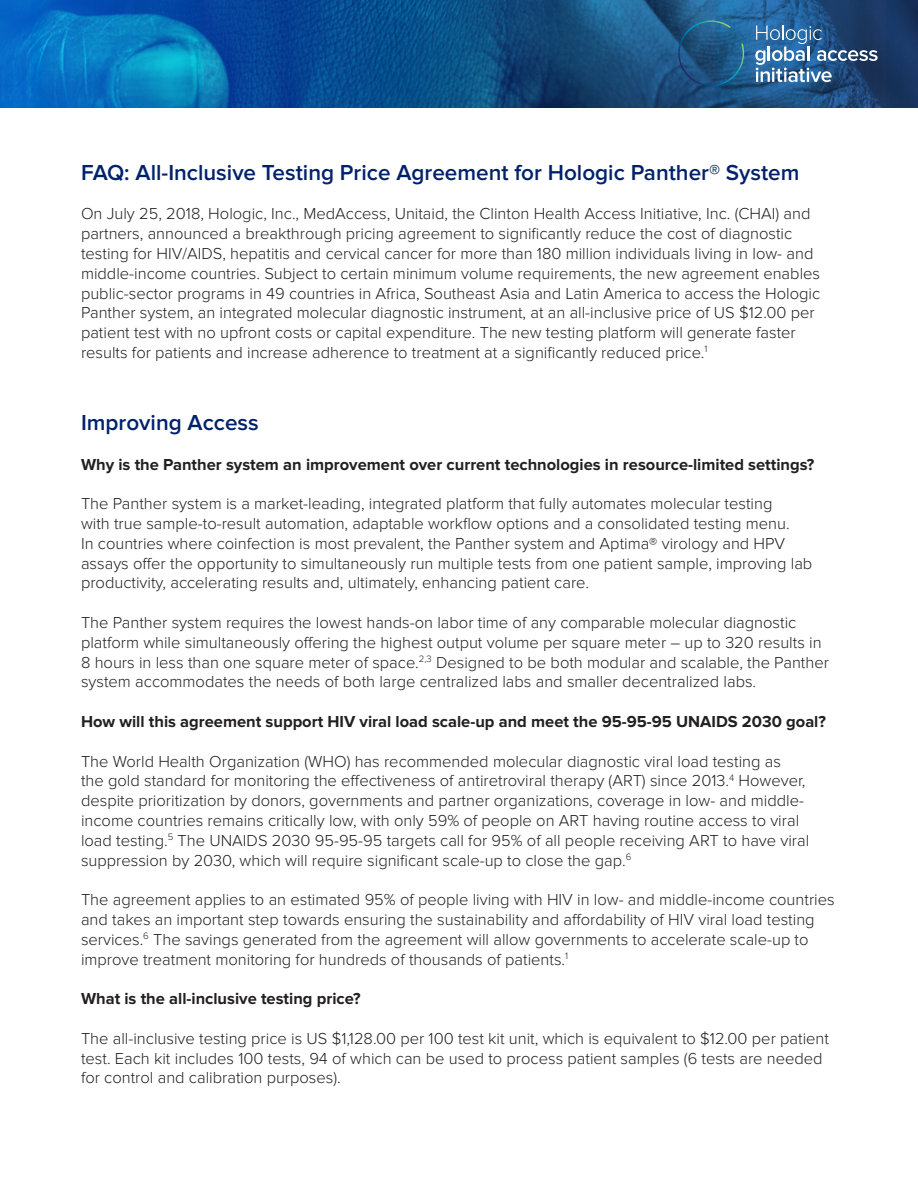
<style>
.page{position:relative;width:918px;height:1188px;background:#fff}
.page>*{position:absolute;margin:0;border:0;box-sizing:border-box;transform-origin:0 0}
.t1{font:600 22.5px "Proxima Nova";color:#00226b}
.t2{font:300 16.5px/19.8px "Proxima Nova";color:#231f20}
.t3{font:700 16.5px "Proxima Nova";color:#231f20}
</style>
<div class="page">
<img style="left:0;top:0;width:918px;height:108px">
<svg style="left:755px;top:26px;width:123px;height:56px;background:#4a729c"></svg>
<svg style="left:678px;top:20px;width:66px;height:66px;background:#1f5783"></svg>
<p class="t1" style="left:81px;top:159px;width:720px">FAQ: All-Inclusive Testing Price Agreement for Hologic Panther® System</p>
<p class="t2" style="left:81px;top:204px;width:741px">On July 25, 2018, Hologic, Inc., MedAccess, Unitaid, the Clinton Health Access Initiative, Inc. (CHAI) and partners, announced a breakthrough pricing agreement to significantly reduce the cost of diagnostic testing for HIV/AIDS, hepatitis and cervical cancer for more than 180 million individuals living in low- and middle-income countries. Subject to certain minimum volume requirements, the new agreement enables public-sector programs in 49 countries in Africa, Southeast Asia and Latin America to access the Hologic Panther system, an integrated molecular diagnostic instrument, at an all-inclusive price of US $12.00 per patient test with no upfront costs or capital expenditure. The new testing platform will generate faster results for patients and increase adherence to treatment at a significantly reduced price.<sup>1</sup></p>
<p class="t1" style="left:81px;top:410px;width:179px">Improving Access</p>
<p class="t3" style="left:81px;top:455px;width:735px">Why is the Panther system an improvement over current technologies in resource-limited settings?</p>
<p class="t2" style="left:81px;top:494px;width:733px">The Panther system is a market-leading, integrated platform that fully automates molecular testing<br>with true sample-to-result automation, adaptable workflow options and a consolidated testing menu.<br>In countries where coinfection is most prevalent, the Panther system and Aptima® virology and HPV assays offer the opportunity to simultaneously run multiple tests from one patient sample, improving lab productivity, accelerating results and, ultimately, enhancing patient care.</p>
<p class="t2" style="left:81px;top:613px;width:749px">The Panther system requires the lowest hands-on labor time of any comparable molecular diagnostic platform while simultaneously offering the highest output volume per square meter – up to 320 results in 8 hours in less than one square meter of space.<sup>2,3</sup> Designed to be both modular and scalable, the Panther system accommodates the needs of both large centralized labs and smaller decentralized labs.</p>
<p class="t3" style="left:81px;top:712px;width:747px">How will this agreement support HIV viral load scale-up and meet the 95-95-95 UNAIDS 2030 goal?</p>
<p class="t2" style="left:81px;top:751px;width:730px">The World Health Organization (WHO) has recommended molecular diagnostic viral load testing as<br>the gold standard for monitoring the effectiveness of antiretroviral therapy (ART) since 2013.<sup>4</sup> However, despite prioritization by donors, governments and partner organizations, coverage in low- and middle&shy;income countries remains critically low, with only 59% of people on ART having routine access to viral load testing.<sup>5</sup> The UNAIDS 2030 95-95-95 targets call for 95% of all people receiving ART to have viral suppression by 2030, which will require significant scale-up to close the gap.<sup>6</sup></p>
<p class="t2" style="left:81px;top:890px;width:755px">The agreement applies to an estimated 95% of people living with HIV in low- and middle-income countries and takes an important step towards ensuring the sustainability and affordability of HIV viral load testing services.<sup>6</sup> The savings generated from the agreement will allow governments to accelerate scale-up to improve treatment monitoring for hundreds of thousands of patients.<sup>1</sup></p>
<p class="t3" style="left:81px;top:989px;width:281px">What is the all-inclusive testing price?</p>
<p class="t2" style="left:81px;top:1029px;width:750px">The all-inclusive testing price is US $1,128.00 per 100 test kit unit, which is equivalent to $12.00 per patient test. Each kit includes 100 tests, 94 of which can be used to process patient samples (6 tests are needed for control and calibration purposes).</p>
</div>
